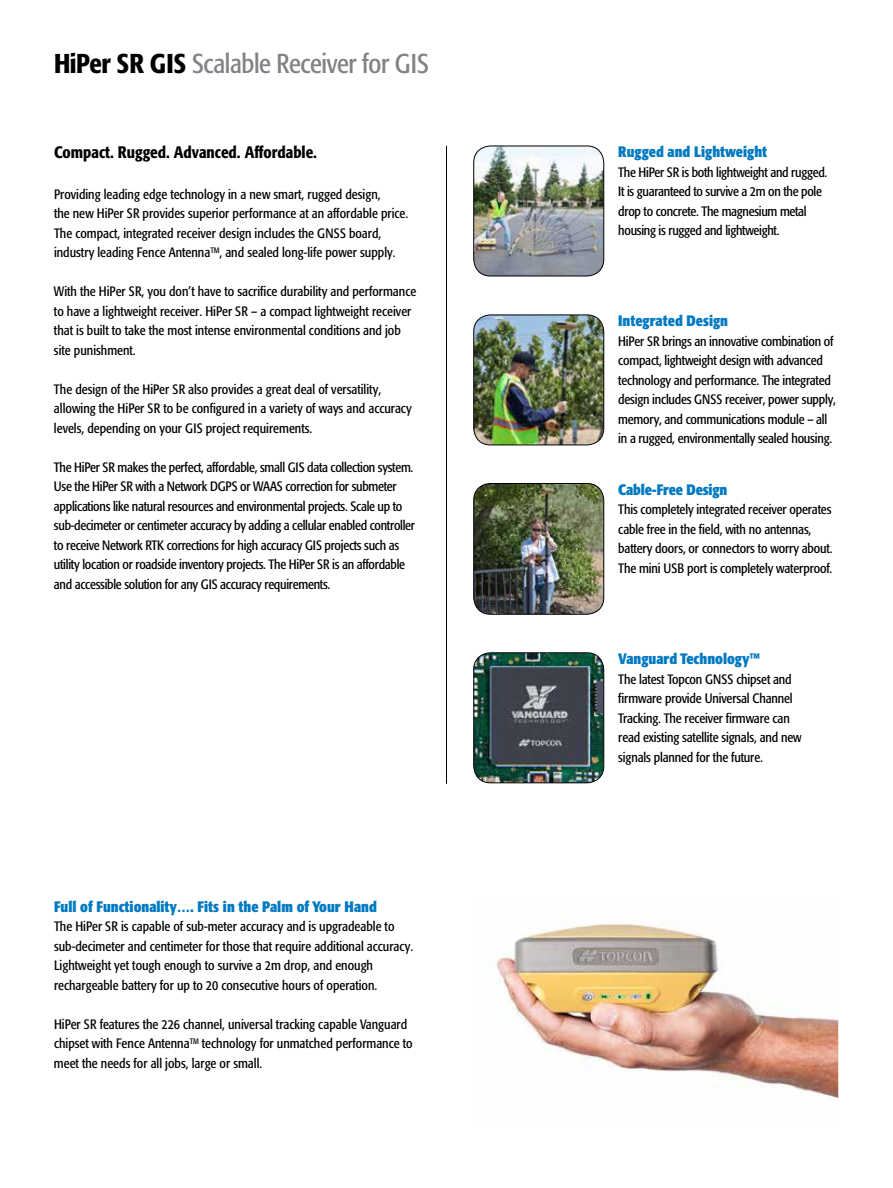
<style>
.page{position:relative;width:893px;height:1188px;background:#fff}
.page>*{position:absolute;margin:0;border:0;box-sizing:border-box;transform-origin:0 0}
.t1{font:condensed 27px "Formata Pro";letter-spacing:-.015em;color:#808285}
.t2{font:500 condensed 16.5px "Formata Pro";color:#000}
.t3{font:700 condensed 15px "Formata Pro";color:#0079c1}
.t4{font:condensed 13.5px/19.5px "Formata Pro";letter-spacing:-.01em;color:#000}
.s1{font-weight:500;color:#000}
</style>
<div class="page">
<hr style="left:446px;top:146px;width:1px;height:638px;background:#000">
<img style="left:496px;top:923px;width:341px;height:182px">
<div style="left:474px;top:900px;width:365px;height:221px;border:1px solid #fff;border-radius:10px"></div>
<img style="left:474px;top:315px;width:130px;height:130px">
<div style="left:473px;top:315px;width:131px;height:130px;border:1px solid #000;border-radius:17px"></div>
<img style="left:474px;top:653px;width:130px;height:130px">
<div style="left:473px;top:653px;width:131px;height:130px;border:1px solid #000;border-radius:17px"></div>
<img style="left:474px;top:146px;width:130px;height:130px">
<div style="left:473px;top:146px;width:131px;height:130px;border:1px solid #000;border-radius:17px"></div>
<img style="left:474px;top:484px;width:130px;height:130px">
<div style="left:473px;top:483px;width:131px;height:131px;border:1px solid #000;border-radius:17px"></div>
<h1 class="t1" style="left:54px;top:46px;width:376px"><span class="s1">HiPer SR GIS</span> Scalable Receiver for GIS</h1>
<p class="t2" style="left:54px;top:142px;width:265px">Compact. Rugged. Advanced. Affordable.</p>
<p class="t4" style="left:54px;top:184px;width:356px">Providing leading edge technology in a new smart, rugged design,<br>the new HiPer SR provides superior performance at an affordable price.<br>The compact, integrated receiver design includes the GNSS board, industry leading Fence Antenna<sup>TM</sup>, and sealed long-life power supply.</p>
<p class="t4" style="left:54px;top:282px;width:364px">With the HiPer SR, you don’t have to sacrifice durability and performance to have a lightweight receiver. HiPer SR – a compact lightweight receiver that is built to take the most intense environmental conditions and job site punishment.</p>
<p class="t4" style="left:54px;top:379px;width:359px">The design of the HiPer SR also provides a great deal of versatility, allowing the HiPer SR to be configured in a variety of ways and accuracy levels, depending on your GIS project requirements.</p>
<p class="t4" style="left:54px;top:457px;width:363px">The HiPer SR makes the perfect, affordable, small GIS data collection system.<br>Use the HiPer SR with a Network DGPS or WAAS correction for submeter applications like natural resources and environmental projects. Scale up to sub-decimeter or centimeter accuracy by adding a cellular enabled controller to receive Network RTK corrections for high accuracy GIS projects such as utility location or roadside inventory projects. The HiPer SR is an affordable and accessible solution for any GIS accuracy requirements.</p>
<p class="t3" style="left:54px;top:897px;width:324px">Full of Functionality…. Fits in the Palm of Your Hand</p>
<p class="t4" style="left:54px;top:917px;width:361px">The HiPer SR is capable of sub-meter accuracy and is upgradeable to sub-decimeter and centimeter for those that require additional accuracy.<br>Lightweight yet tough enough to survive a 2m drop, and enough rechargeable battery for up to 20 consecutive hours of operation.</p>
<p class="t4" style="left:54px;top:1014px;width:360px">HiPer SR features the 226 channel, universal tracking capable Vanguard chipset with Fence Antenna<sup>TM</sup> technology for unmatched performance to meet the needs for all jobs, large or small.</p>
<p class="t3" style="left:618px;top:142px;width:150px">Rugged and Lightweight</p>
<p class="t4" style="left:618px;top:162px;width:211px">The HiPer SR is both lightweight and rugged.<br>It is guaranteed to survive a 2m on the pole drop to concrete. The magnesium metal housing is rugged and lightweight.</p>
<p class="t3" style="left:618px;top:311px;width:111px">Integrated Design</p>
<p class="t4" style="left:618px;top:331px;width:219px">HiPer SR brings an innovative combination of compact, lightweight design with advanced technology and performance. The integrated design includes GNSS receiver, power supply, memory, and communications module – all in a rugged, environmentally sealed housing.</p>
<p class="t3" style="left:618px;top:480px;width:111px">Cable-Free Design</p>
<p class="t4" style="left:618px;top:500px;width:216px">This completely integrated receiver operates cable free in the field, with no antennas, battery doors, or connectors to worry about.<br>The mini USB port is completely waterproof.</p>
<p class="t3" style="left:618px;top:649px;width:143px">Vanguard Technology™</p>
<p class="t4" style="left:618px;top:669px;width:185px">The latest Topcon GNSS chipset and firmware provide Universal Channel Tracking. The receiver firmware can read existing satellite signals, and new signals planned for the future.</p>
</div>
